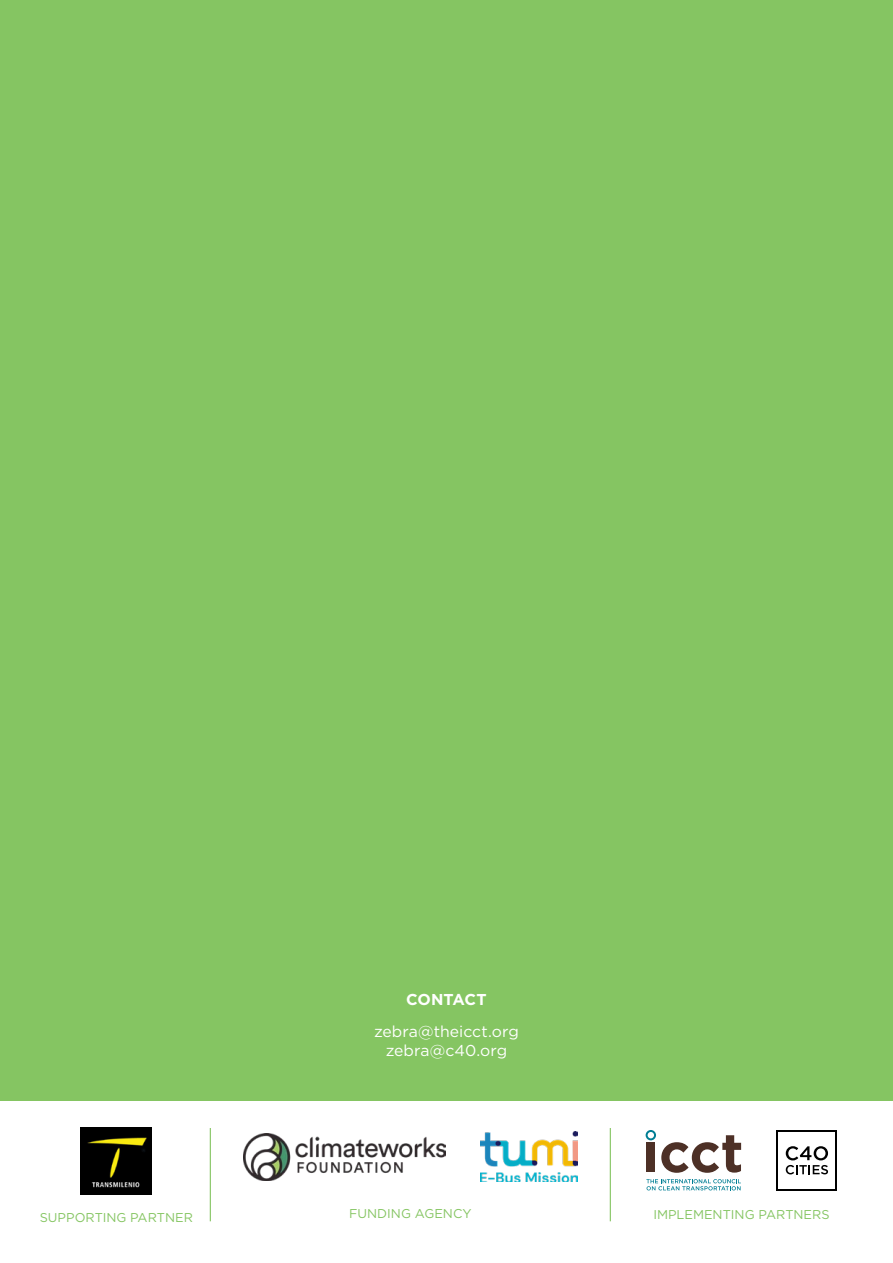
<style>
.page{position:relative;width:893px;height:1263px;background:#fff}
.page>*{position:absolute;margin:0;border:0;box-sizing:border-box;transform-origin:0 0}
.t1{font:15.75px/18.9px "Gotham";color:#fff;text-align:center}
.t2{font:700 15.75px "Gotham";letter-spacing:-.01em;color:#fff}
.t3{font:12.75px "Gotham";color:#85c562}
</style>
<div class="page">
<div style="left:0;top:0;width:893px;height:1101px;background:#85c562"></div>
<hr style="left:610px;top:1128px;width:1px;height:93px;background:#85c562">
<hr style="left:210px;top:1128px;width:1px;height:93px;background:#85c562">
<svg style="left:646px;top:1179px;width:95px;height:11px"></svg>
<svg style="left:646px;top:1130px;width:95px;height:43px"></svg>
<div style="left:776px;top:1130px;width:61px;height:61px;background:linear-gradient(to right,#fff,#fff)"></div>
<div style="left:779px;top:1132px;width:56px;height:56px;background:#fff"></div>
<svg style="left:786px;top:1146px;width:42px;height:28px"></svg>
<img style="left:81px;top:1127px;width:71px;height:68px">
<img style="left:481px;top:1131px;width:96px;height:50px">
<img style="left:244px;top:1133px;width:201px;height:47px">
<p class="t2" style="left:406px;top:988px;width:82px">CONTACT</p>
<p class="t1" style="left:374px;top:1022px;width:146px">zebra@theicct.org zebra@c40.org</p>
<p class="t3" style="left:40px;top:1209px;width:155px">SUPPORTING PARTNER</p>
<p class="t3" style="left:349px;top:1205px;width:124px">FUNDING AGENCY</p>
<p class="t3" style="left:653px;top:1207px;width:178px">IMPLEMENTING PARTNERS</p>
</div>
